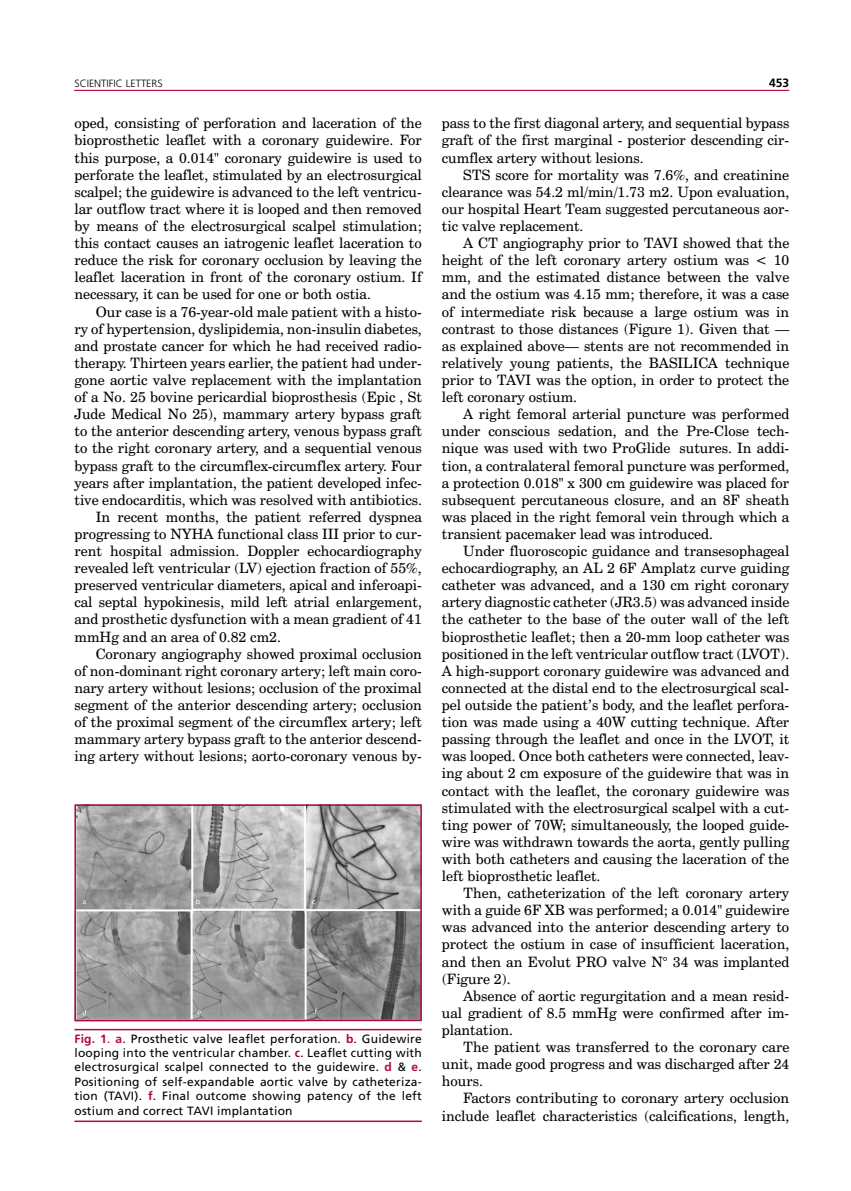
<style>
.page{position:relative;width:851px;height:1191px;background:#fff}
.page>*{position:absolute;margin:0;border:0;box-sizing:border-box;transform-origin:0 0}
.t1{font:14.25px/17.1px "Century Schoolbook BT";color:#000;text-align:justify}
.t2{font:12px/14.4px "Frutiger LT Std";letter-spacing:.02em;color:#000;text-align:justify}
.t3{font:700 12px "Frutiger LT Std";color:#000}
.t4{font:300 10.5px "Frutiger LT Std";color:#000}
.s1{font-weight:700;color:#b30838}
.s2{color:#b30838}
</style>
<div class="page">
<hr style="left:74px;top:90px;width:715px;height:1px;background:#b30838">
<hr style="left:74px;top:1120px;width:348px;height:2px;background:#b30838">
<hr style="left:74px;top:1028px;width:348px;height:2px;background:#b30838">
<img style="left:77px;top:807px;width:342px;height:211px">
<div style="left:74px;top:804px;width:348px;height:217px;border:2px solid #b30838"></div>
<p class="t4" style="left:74px;top:77px;width:90px">SCIENTIFIC LETTERS</p>
<p class="t3" style="left:769px;top:75px;width:22px">453</p>
<p class="t1" style="left:74px;top:115px;width:349px">oped, consisting of perforation and laceration of the bioprosthetic leaflet with a coronary guidewire. For this purpose, a 0.014" coronary guidewire is used to perforate the leaflet, stimulated by an electrosurgical scalpel; the guidewire is advanced to the left ventricu&shy;lar outflow tract where it is looped and then removed by means of the electrosurgical scalpel stimulation; this contact causes an iatrogenic leaflet laceration to reduce the risk for coronary occlusion by leaving the leaflet laceration in front of the coronary ostium. If necessary, it can be used for one or both ostia.</p>
<p class="t1" style="left:96px;top:303px;width:327px">Our case is a 76-year-old male patient with a histo-</p>
<p class="t1" style="left:74px;top:320px;width:349px">ry of hypertension, dyslipidemia, non-insulin diabetes,</p>
<p class="t1" style="left:74px;top:337px;width:349px">and prostate cancer for which he had received radio-</p>
<p class="t1" style="left:74px;top:354px;width:349px">therapy. Thirteen years earlier, the patient had under-</p>
<p class="t1" style="left:74px;top:371px;width:349px">gone aortic valve replacement with the implantation</p>
<p class="t1" style="left:74px;top:388px;width:349px">of a No. 25 bovine pericardial bioprosthesis (Epic , St</p>
<p class="t1" style="left:74px;top:405px;width:349px">Jude Medical No 25), mammary artery bypass graft</p>
<p class="t1" style="left:74px;top:422px;width:349px">to the anterior descending artery, venous bypass graft</p>
<p class="t1" style="left:74px;top:439px;width:349px">to the right coronary artery, and a sequential venous</p>
<p class="t1" style="left:74px;top:457px;width:349px">bypass graft to the circumflex-circumflex artery. Four</p>
<p class="t1" style="left:74px;top:474px;width:349px">years after implantation, the patient developed infec-</p>
<p class="t1" style="left:74px;top:491px;width:349px">tive endocarditis, which was resolved with antibiotics.</p>
<p class="t1" style="left:96px;top:508px;width:327px">In recent months, the patient referred dyspnea</p>
<p class="t1" style="left:74px;top:525px;width:349px">progressing to NYHA functional class III prior to cur-</p>
<p class="t1" style="left:74px;top:542px;width:349px">rent hospital admission. Doppler echocardiography</p>
<p class="t1" style="left:74px;top:559px;width:349px">revealed left ventricular (LV) ejection fraction of 55%,</p>
<p class="t1" style="left:74px;top:576px;width:349px">preserved ventricular diameters, apical and inferoapi-</p>
<p class="t1" style="left:74px;top:593px;width:349px">cal septal hypokinesis, mild left atrial enlargement,</p>
<p class="t1" style="left:74px;top:610px;width:349px">and prosthetic dysfunction with a mean gradient of 41</p>
<p class="t1" style="left:74px;top:628px;width:208px">mmHg and an area of 0.82 cm2.</p>
<p class="t1" style="left:96px;top:645px;width:327px">Coronary angiography showed proximal occlusion</p>
<p class="t1" style="left:74px;top:662px;width:349px">of non-dominant right coronary artery; left main coro-</p>
<p class="t1" style="left:74px;top:679px;width:349px">nary artery without lesions; occlusion of the proximal</p>
<p class="t1" style="left:74px;top:696px;width:349px">segment of the anterior descending artery; occlusion</p>
<p class="t1" style="left:74px;top:713px;width:349px">of the proximal segment of the circumflex artery; left</p>
<p class="t1" style="left:74px;top:730px;width:349px">mammary artery bypass graft to the anterior descend-</p>
<p class="t1" style="left:74px;top:747px;width:349px">ing artery without lesions; aorto-coronary venous by-</p>
<p class="t1" style="left:442px;top:115px;width:349px">pass to the first diagonal artery, and sequential bypass graft of the first marginal - posterior descending cir&shy;cumflex artery without lesions.</p>
<p class="t1" style="left:442px;top:166px;width:349px;text-indent:21px">STS score for mortality was 7.6%, and creatinine clearance was 54.2 ml/min/1.73 m2. Upon evaluation, our hospital Heart Team suggested percutaneous aor&shy;tic valve replacement.</p>
<p class="t1" style="left:442px;top:234px;width:349px;text-indent:21px">A CT angiography prior to TAVI showed that the height of the left coronary artery ostium was &lt; 10 mm, and the estimated distance between the valve and the ostium was 4.15 mm; therefore, it was a case of intermediate risk because a large ostium was in contrast to those distances (Figure 1). Given that — as explained above— stents are not recommended in relatively young patients, the BASILICA technique prior to TAVI was the option, in order to protect the left coronary ostium.</p>
<p class="t1" style="left:442px;top:405px;width:349px;text-indent:21px">A right femoral arterial puncture was performed under conscious sedation, and the Pre-Close tech&shy;nique was used with two ProGlide sutures. In addi&shy;tion, a contralateral femoral puncture was performed, a protection 0.018" x 300 cm guidewire was placed for subsequent percutaneous closure, and an 8F sheath was placed in the right femoral vein through which a transient pacemaker lead was introduced.</p>
<p class="t1" style="left:442px;top:542px;width:349px;text-indent:21px">Under fluoroscopic guidance and transesophageal echocardiography, an AL 2 6F Amplatz curve guiding catheter was advanced, and a 130 cm right coronary artery diagnostic catheter (JR3.5) was advanced inside the catheter to the base of the outer wall of the left bioprosthetic leaflet; then a 20-mm loop catheter was positioned in the left ventricular outflow tract (LVOT).<br>A high-support coronary guidewire was advanced and connected at the distal end to the electrosurgical scal&shy;pel outside the patient’s body, and the leaflet perfora&shy;tion was made using a 40W cutting technique. After passing through the leaflet and once in the LVOT, it was looped. Once both catheters were connected, leav&shy;ing about 2 cm exposure of the guidewire that was in contact with the leaflet, the coronary guidewire was stimulated with the electrosurgical scalpel with a cut&shy;ting power of 70W; simultaneously, the looped guide&shy;wire was withdrawn towards the aorta, gently pulling with both catheters and causing the laceration of the left bioprosthetic leaflet.</p>
<p class="t1" style="left:442px;top:884px;width:349px;text-indent:21px">Then, catheterization of the left coronary artery with a guide 6F XB was performed; a 0.014" guidewire was advanced into the anterior descending artery to protect the ostium in case of insufficient laceration, and then an Evolut PRO valve N° 34 was implanted (Figure 2).</p>
<p class="t1" style="left:442px;top:987px;width:349px;text-indent:21px">Absence of aortic regurgitation and a mean resid&shy;ual gradient of 8.5 mmHg were confirmed after im&shy;plantation.</p>
<p class="t1" style="left:442px;top:1038px;width:349px;text-indent:21px">The patient was transferred to the coronary care unit, made good progress and was discharged after 24 hours.</p>
<p class="t1" style="left:442px;top:1089px;width:349px;text-align:right">Factors contributing to coronary artery occlusion include leaflet characteristics (calcifications, length,</p>
<p class="t2" style="left:74px;top:1031px;width:349px"><span class="s1">Fig. 1</span><span class="s2">.</span> <span class="s1">a</span>. Prosthetic valve leaflet perforation. <span class="s1">b</span>. Guidewire looping into the ventricular chamber. <span class="s1">c</span>. Leaflet cutting with electrosurgical scalpel connected to the guidewire. <span class="s1">d</span> &amp; <span class="s1">e</span>.<br>Positioning of self-expandable aortic valve by catheteriza&shy;tion (TAVI). <span class="s1">f</span>. Final outcome showing patency of the left ostium and correct TAVI implantation</p>
</div>
